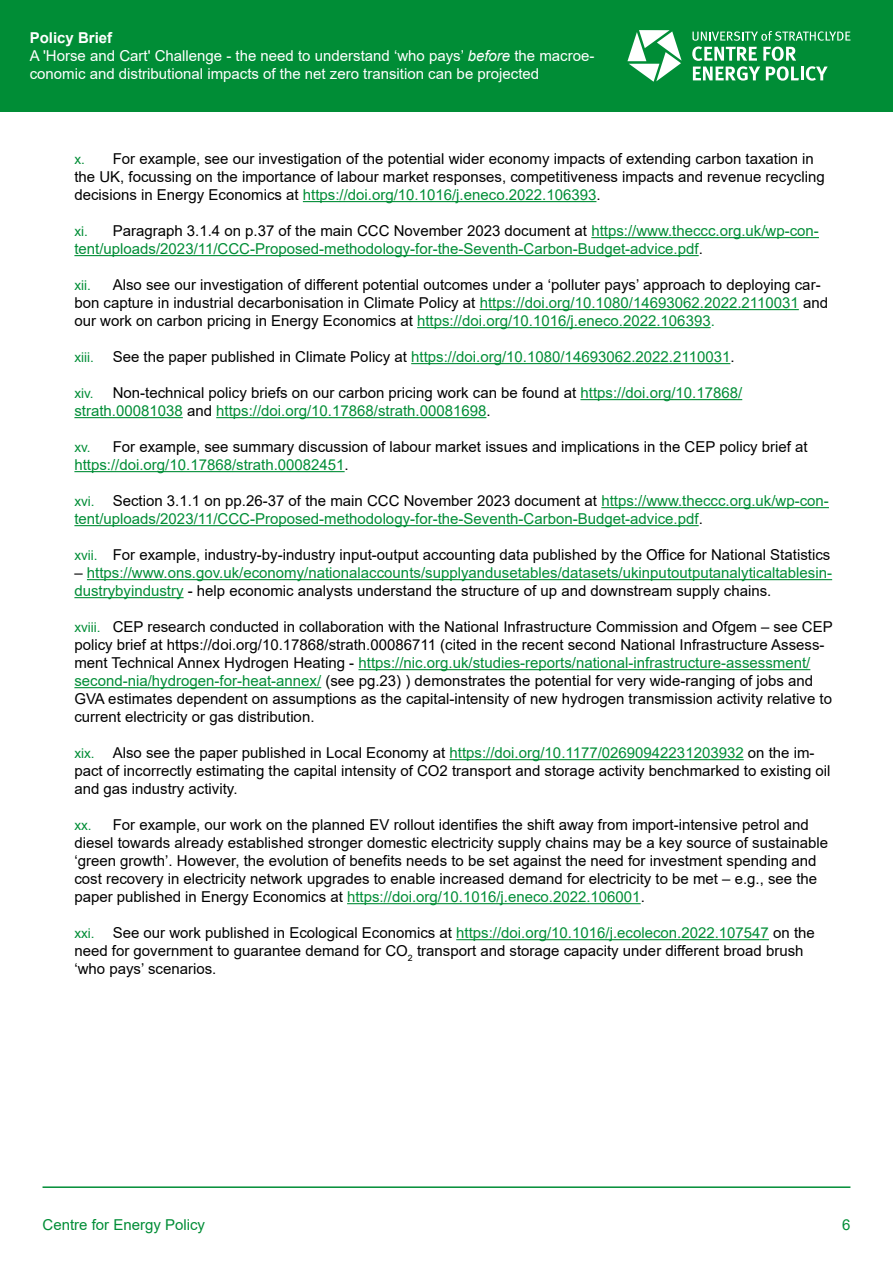
<style>
.page{position:relative;width:893px;height:1263px;background:#fff}
.page>*{position:absolute;margin:0;border:0;box-sizing:border-box;transform-origin:0 0}
.t1{font:15px/18px "Arial MT2";color:#000}
.t2{font:15px/18px "Arial MT2";color:#008d36}
.t3{font:15px/18px "Arial MT2";color:#fff}
.t4{font:15px "Arial Bold MT2";color:#fff}
.t5{font:13.5px "Arial MT2";color:#008d36}
.s1{font-family:"Arial";font-style:italic}
.s2{font-size:13.5px;color:#008d36}
.s3{color:#008d36}
.s4{font-size:13.5px}
.s5{color:#000}
</style>
<div class="page">
<div style="left:0;top:0;width:893px;height:112px;background:#008d36"></div>
<hr style="left:43px;top:1186px;width:807px;height:2px;background:#008d36">
<svg style="left:692px;top:31px;width:158px;height:50px"></svg>
<svg style="left:627px;top:30px;width:55px;height:52px"></svg>
<hr style="left:303px;top:201px;width:293px;height:1px;background:#008d36">
<hr style="left:591px;top:237px;width:228px;height:1px;background:#008d36">
<hr style="left:74px;top:255px;width:625px;height:1px;background:#008d36">
<hr style="left:480px;top:309px;width:319px;height:1px;background:#008d36">
<hr style="left:417px;top:327px;width:294px;height:1px;background:#008d36">
<hr style="left:411px;top:363px;width:319px;height:1px;background:#008d36">
<hr style="left:580px;top:399px;width:162px;height:1px;background:#008d36">
<hr style="left:74px;top:417px;width:109px;height:1px;background:#008d36">
<hr style="left:216px;top:417px;width:270px;height:1px;background:#008d36">
<hr style="left:74px;top:471px;width:271px;height:1px;background:#008d36">
<hr style="left:601px;top:507px;width:228px;height:1px;background:#008d36">
<hr style="left:74px;top:525px;width:625px;height:1px;background:#008d36">
<hr style="left:87px;top:579px;width:745px;height:1px;background:#008d36">
<hr style="left:74px;top:597px;width:110px;height:1px;background:#008d36">
<hr style="left:358px;top:669px;width:452px;height:1px;background:#008d36">
<hr style="left:74px;top:687px;width:247px;height:1px;background:#008d36">
<hr style="left:450px;top:759px;width:294px;height:1px;background:#008d36">
<hr style="left:347px;top:903px;width:294px;height:1px;background:#008d36">
<hr style="left:456px;top:939px;width:313px;height:1px;background:#008d36">
<p class="t4" style="left:30px;top:28px;width:84px">Policy Brief</p>
<p class="t3" style="left:30px;top:47px;width:566px">A 'Horse and Cart' Challenge - the need to understand ‘who pays’ <span class="s1">before</span> the macroe&shy;conomic and distributional impacts of the net zero transition can be projected</p>
<p class="t1" style="left:74px;top:150px;width:752px"><span class="s2">x.</span> For example, see our investigation of the potential wider economy impacts of extending carbon taxation in the UK, focussing on the importance of labour market responses, competitiveness impacts and revenue recycling decisions in Energy Economics at <span class="s3">https://doi.org/10.1016/j.eneco.2022.106393</span>.</p>
<p class="t2" style="left:74px;top:222px;width:746px"><span class="s4">xi.</span> <span class="s5">Paragraph 3.1.4 on p.37 of the main CCC November 2023 document at</span> https://www.theccc.org.uk/wp-con&shy;tent/uploads/2023/11/CCC-Proposed-methodology-for-the-Seventh-Carbon-Budget-advice.pdf<span class="s5">.</span></p>
<p class="t5" style="left:74px;top:276px;width:18px">xii.</p>
<p class="t1" style="left:74px;top:276px;width:755px;text-indent:38px">Also see our investigation of different potential outcomes under a ‘polluter pays’ approach to deploying car&shy;bon capture in industrial decarbonisation in Climate Policy at <span class="s3">https://doi.org/10.1080/14693062.2022.2110031</span> and our work on carbon pricing in Energy Economics at <span class="s3">https://doi.org/10.1016/j.eneco.2022.106393.</span></p>
<p class="t5" style="left:74px;top:348px;width:21px">xiii.</p>
<p class="t2" style="left:113px;top:348px;width:623px"><span class="s5">See the paper published in Climate Policy at</span> https://doi.org/10.1080/14693062.2022.2110031<span class="s5">.</span></p>
<p class="t5" style="left:74px;top:384px;width:21px">xiv.</p>
<p class="t2" style="left:74px;top:384px;width:669px;text-indent:38px"><span class="s5">Non-technical policy briefs on our carbon pricing work can be found at</span> https://doi.org/10.17868/ strath.00081038 <span class="s5">and</span> https://doi.org/10.17868/strath.00081698<span class="s5">.</span></p>
<p class="t1" style="left:74px;top:438px;width:735px"><span class="s2">xv.</span> For example, see summary discussion of labour market issues and implications in the CEP policy brief at <span class="s3">https://doi.org/10.17868/strath.00082451</span>.</p>
<p class="t2" style="left:74px;top:492px;width:756px"><span class="s4">xvi.</span> <span class="s5">Section 3.1.1 on pp.26-37 of the main CCC November 2023 document at</span> https://www.theccc.org.uk/wp-con&shy;tent/uploads/2023/11/CCC-Proposed-methodology-for-the-Seventh-Carbon-Budget-advice.pdf<span class="s5">.</span></p>
<p class="t1" style="left:74px;top:546px;width:757px"><span class="s2">xvii.</span> For example, industry-by-industry input-output accounting data published by the Office for National Statistics</p>
<p class="t2" style="left:74px;top:564px;width:759px"><span class="s5">–</span> https://www.ons.gov.uk/economy/nationalaccounts/supplyandusetables/datasets/ukinputoutputanalyticaltablesin&shy;dustrybyindustry <span class="s5">- help economic analysts understand the structure of up and downstream supply chains.</span></p>
<p class="t1" style="left:74px;top:618px;width:760px"><span class="s2">xviii.</span> CEP research conducted in collaboration with the National Infrastructure Commission and Ofgem – see CEP policy brief at https://doi.org/10.17868/strath.00086711 (cited in the recent second National Infrastructure Assess&shy;ment Technical Annex Hydrogen Heating - <span class="s3">https://nic.org.uk/studies-reports/national-infrastructure-assessment/ second-nia/hydrogen-for-heat-annex/</span> (see pg.23) ) demonstrates the potential for very wide-ranging of jobs and GVA estimates dependent on assumptions as the capital-intensity of new hydrogen transmission activity relative to current electricity or gas distribution.</p>
<p class="t1" style="left:74px;top:744px;width:758px"><span class="s2">xix.</span> Also see the paper published in Local Economy at <span class="s3">https://doi.org/10.1177/02690942231203932</span> on the im&shy;pact of incorrectly estimating the capital intensity of CO2 transport and storage activity benchmarked to existing oil and gas industry activity.</p>
<p class="t1" style="left:74px;top:816px;width:755px"><span class="s2">xx.</span> For example, our work on the planned EV rollout identifies the shift away from import-intensive petrol and diesel towards already established stronger domestic electricity supply chains may be a key source of sustainable ‘green growth’. However, the evolution of benefits needs to be set against the need for investment spending and cost recovery in electricity network upgrades to enable increased demand for electricity to be met – e.g., see the paper published in Energy Economics at <span class="s3">https://doi.org/10.1016/j.eneco.2022.106001</span>.</p>
<p class="t1" style="left:74px;top:924px;width:742px"><span class="s2">xxi.</span> See our work published in Ecological Economics at <span class="s3">https://doi.org/10.1016/j.ecolecon.2022.107547</span> on the need for government to guarantee demand for CO<sub>2</sub> transport and storage capacity under different broad brush ‘who pays’ scenarios.</p>
<p class="t2" style="left:43px;top:1216px;width:164px">Centre for Energy Policy</p>
<p class="t2" style="left:842px;top:1216px;width:10px">6</p>
</div>
